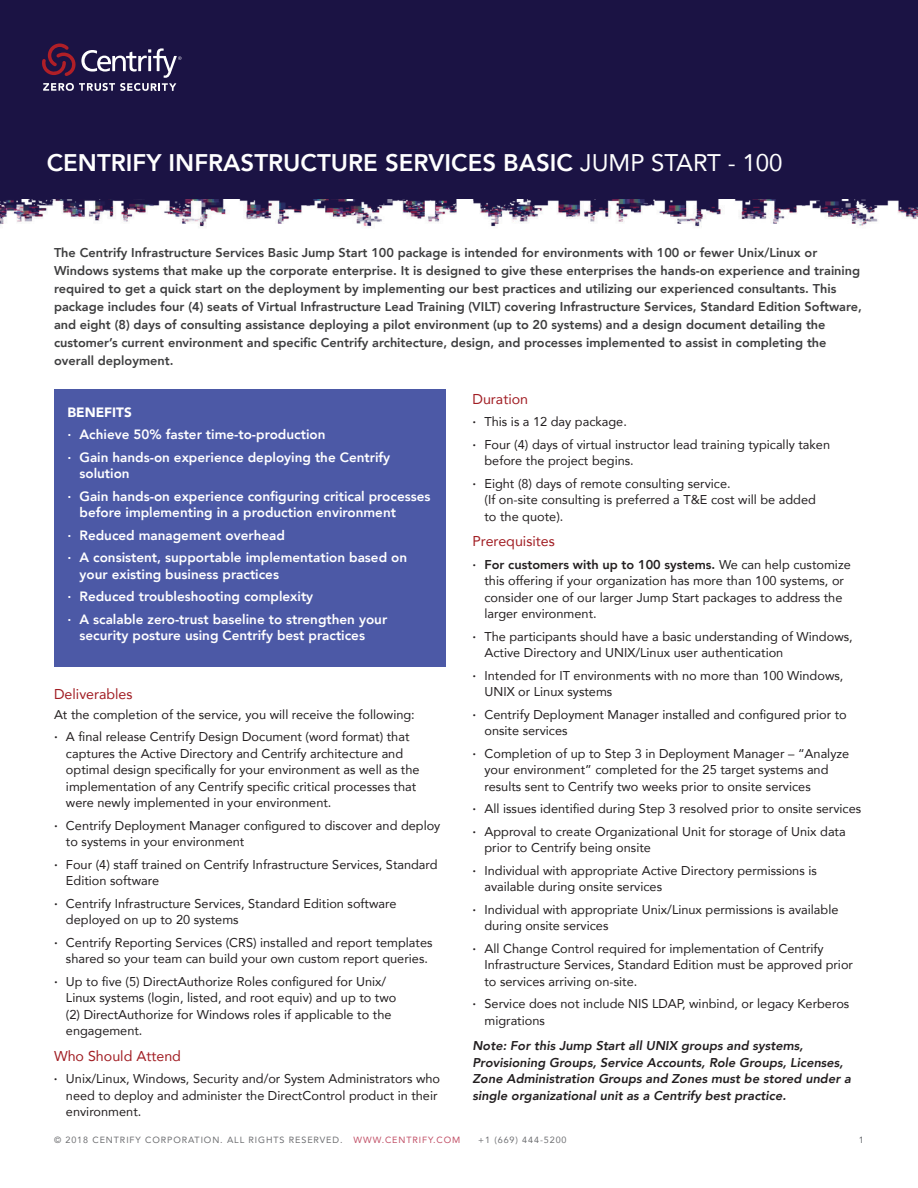
<style>
.page{position:relative;width:918px;height:1188px;background:#fff}
.page>*{position:absolute;margin:0;border:0;box-sizing:border-box;transform-origin:0 0}
.t1{font:800 24px "Avenir";color:#fff}
.t2{font:14.25px "Avenir";color:#a11d23}
.t3{font:800 13.5px/22.5px "Avenir";color:#fff}
.t4{font:900 13.5px "Avenir";color:#fff}
.t5{font:12.75px/16.5px "Avenir";color:#231f20}
.t6{font:800 12.75px/18px "Avenir";color:#3e3e3f}
.t7{font:italic 800 12.75px/16.5px "Avenir";color:#231f20}
.t8{font:9px "Avenir";letter-spacing:.1em;color:#6c6d70}
.t9{font:9px "Avenir";color:#62656a}
.s1{font-weight:400}
.s2{font-weight:800}
.s3{color:#c04d64}
</style>
<div class="page">
<div style="left:0;top:0;width:918px;height:199px;background:#1b1344"></div>
<svg style="left:42px;top:44px;width:152px;height:55px;background:#41345c"></svg>
<img style="left:0;top:199px;width:918px;height:28px">
<div style="left:54px;top:390px;width:392px;height:277px;background:#4c59a6"></div>
<h1 class="t1" style="left:47px;top:144px;width:737px">CENTRIFY INFRASTRUCTURE SERVICES BASIC <span class="s1">JUMP START - 100</span></h1>
<p class="t6" style="left:54px;top:244px;width:809px">The Centrify Infrastructure Services Basic Jump Start 100 package is intended for environments with 100 or fewer Unix/Linux or Windows systems that make up the corporate enterprise. It is designed to give these enterprises the hands-on experience and training required to get a quick start on the deployment by implementing our best practices and utilizing our experienced consultants. This package includes four (4) seats of Virtual Infrastructure Lead Training (VILT) covering Infrastructure Services, Standard Edition Software, and eight (8) days of consulting assistance deploying a pilot environment (up to 20 systems) and a design document detailing the customer’s current environment and specific Centrify architecture, design, and processes implemented to assist in completing the overall deployment.</p>
<p class="t4" style="left:68px;top:400px;width:66px">BENEFITS</p>
<p class="t3" style="left:68px;top:423px;width:324px">∙ Achieve 50% faster time-to-production<br>∙ Gain hands-on experience deploying the Centrify</p>
<p class="t3" style="left:68px;top:462px;width:365px;text-indent:12px">solution<br>∙ Gain hands-on experience configuring critical processes</p>
<p class="t3" style="left:68px;top:501px;width:341px;text-indent:12px">before implementing in a production environment<br>∙ Reduced management overhead<br>∙ A consistent, supportable implementation based on</p>
<p class="t3" style="left:68px;top:563px;width:321px;text-indent:12px">your existing business practices<br>∙ Reduced troubleshooting complexity<br>∙ A scalable zero-trust baseline to strengthen your</p>
<p class="t3" style="left:80px;top:624px;width:287px">security posture using Centrify best practices</p>
<p class="t2" style="left:54px;top:683px;width:80px">Deliverables</p>
<p class="t5" style="left:54px;top:703px;width:362px;line-height:22.5px">At the completion of the service, you will receive the following: <span class="s2">∙</span> A final release Centrify Design Document (word format) that</p>
<p class="t5" style="left:66px;top:745px;width:355px">captures the Active Directory and Centrify architecture and optimal design specifically for your environment as well as the implementation of any Centrify specific critical processes that were newly implemented in your environment.</p>
<p class="t5" style="left:66px;top:817px;width:376px;text-indent:-12px"><span class="s2">∙</span> Centrify Deployment Manager configured to discover and deploy to systems in your environment</p>
<p class="t5" style="left:66px;top:856px;width:373px;text-indent:-12px"><span class="s2">∙</span> Four (4) staff trained on Centrify Infrastructure Services, Standard<br>Edition software</p>
<p class="t5" style="left:66px;top:895px;width:332px;text-indent:-12px"><span class="s2">∙</span> Centrify Infrastructure Services, Standard Edition software deployed on up to 20 systems</p>
<p class="t5" style="left:54px;top:934px;width:380px;text-align:center"><span class="s2">∙</span> Centrify Reporting Services (CRS) installed and report templates shared so your team can build your own custom report queries.</p>
<p class="t5" style="left:66px;top:973px;width:332px;text-indent:-12px"><span class="s2">∙</span> Up to five (5) DirectAuthorize Roles configured for Unix/ Linux systems (login, listed, and root equiv) and up to two (2) DirectAuthorize for Windows roles if applicable to the engagement.</p>
<p class="t2" style="left:54px;top:1044px;width:129px">Who Should Attend</p>
<p class="t5" style="left:66px;top:1070px;width:376px;text-indent:-12px"><span class="s2">∙</span> Unix/Linux, Windows, Security and/or System Administrators who need to deploy and administer the DirectControl product in their environment.</p>
<p class="t2" style="left:472px;top:388px;width:57px">Duration</p>
<p class="t5" style="left:472px;top:410px;width:359px;line-height:22.5px"><span class="s2">∙</span> This is a 12 day package.<br><span class="s2">∙</span> Four (4) days of virtual instructor lead training typically taken</p>
<p class="t5" style="left:472px;top:449px;width:260px;line-height:22.5px;text-indent:12px">before the project begins.<br><span class="s2">∙</span> Eight (8) days of remote consulting service.</p>
<p class="t5" style="left:484px;top:491px;width:333px">(If on-site consulting is preferred a T&amp;E cost will be added to the quote).</p>
<p class="t2" style="left:472px;top:530px;width:84px">Prerequisites</p>
<p class="t5" style="left:484px;top:556px;width:368px;text-indent:-12px"><span class="s2">∙ For customers with up to 100 systems.</span> We can help customize this offering if your organization has more than 100 systems, or consider one of our larger Jump Start packages to address the larger environment.</p>
<p class="t5" style="left:484px;top:628px;width:370px;text-indent:-12px"><span class="s2">∙</span> The participants should have a basic understanding of Windows,<br>Active Directory and UNIX/Linux user authentication</p>
<p class="t5" style="left:484px;top:667px;width:360px;text-indent:-12px"><span class="s2">∙</span> Intended for IT environments with no more than 100 Windows,<br>UNIX or Linux systems</p>
<p class="t5" style="left:484px;top:706px;width:364px;text-indent:-12px"><span class="s2">∙</span> Centrify Deployment Manager installed and configured prior to onsite services</p>
<p class="t5" style="left:484px;top:745px;width:366px;text-indent:-12px"><span class="s2">∙</span> Completion of up to Step 3 in Deployment Manager – “Analyze your environment” completed for the 25 target systems and results sent to Centrify two weeks prior to onsite services</p>
<p class="t5" style="left:472px;top:797px;width:390px;line-height:22.5px"><span class="s2">∙</span> All issues identified during Step 3 resolved prior to onsite services <span class="s2">∙</span> Approval to create Organizational Unit for storage of Unix data</p>
<p class="t5" style="left:472px;top:836px;width:346px;line-height:22.5px;text-indent:12px">prior to Centrify being onsite<br><span class="s2">∙</span> Individual with appropriate Active Directory permissions is</p>
<p class="t5" style="left:472px;top:875px;width:368px;line-height:22.5px;text-indent:12px">available during onsite services<br><span class="s2">∙</span> Individual with appropriate Unix/Linux permissions is available</p>
<p class="t5" style="left:472px;top:914px;width:353px;line-height:22.5px;text-indent:12px">during onsite services<br><span class="s2">∙</span> All Change Control required for implementation of Centrify</p>
<p class="t5" style="left:484px;top:956px;width:370px">Infrastructure Services, Standard Edition must be approved prior to services arriving on-site.</p>
<p class="t5" style="left:484px;top:995px;width:366px;text-indent:-12px"><span class="s2">∙</span> Service does not include NIS LDAP, winbind, or legacy Kerberos migrations</p>
<p class="t7" style="left:472px;top:1038px;width:380px">Note: For this Jump Start all UNIX groups and systems, Provisioning Groups, Service Accounts, Role Groups, Licenses, Zone Administration Groups and Zones must be stored under a single organizational unit as a Centrify best practice.</p>
<p class="t8" style="left:54px;top:1133px;width:408px">© 2018 CENTRIFY CORPORATION. ALL RIGHTS RESERVED. <span class="s3">WWW.CENTRIFY.COM</span></p>
<p class="t8" style="left:478px;top:1133px;width:90px">+1 (669) 444-5200</p>
<p class="t9" style="left:859px;top:1133px;width:7px">1</p>
</div>
